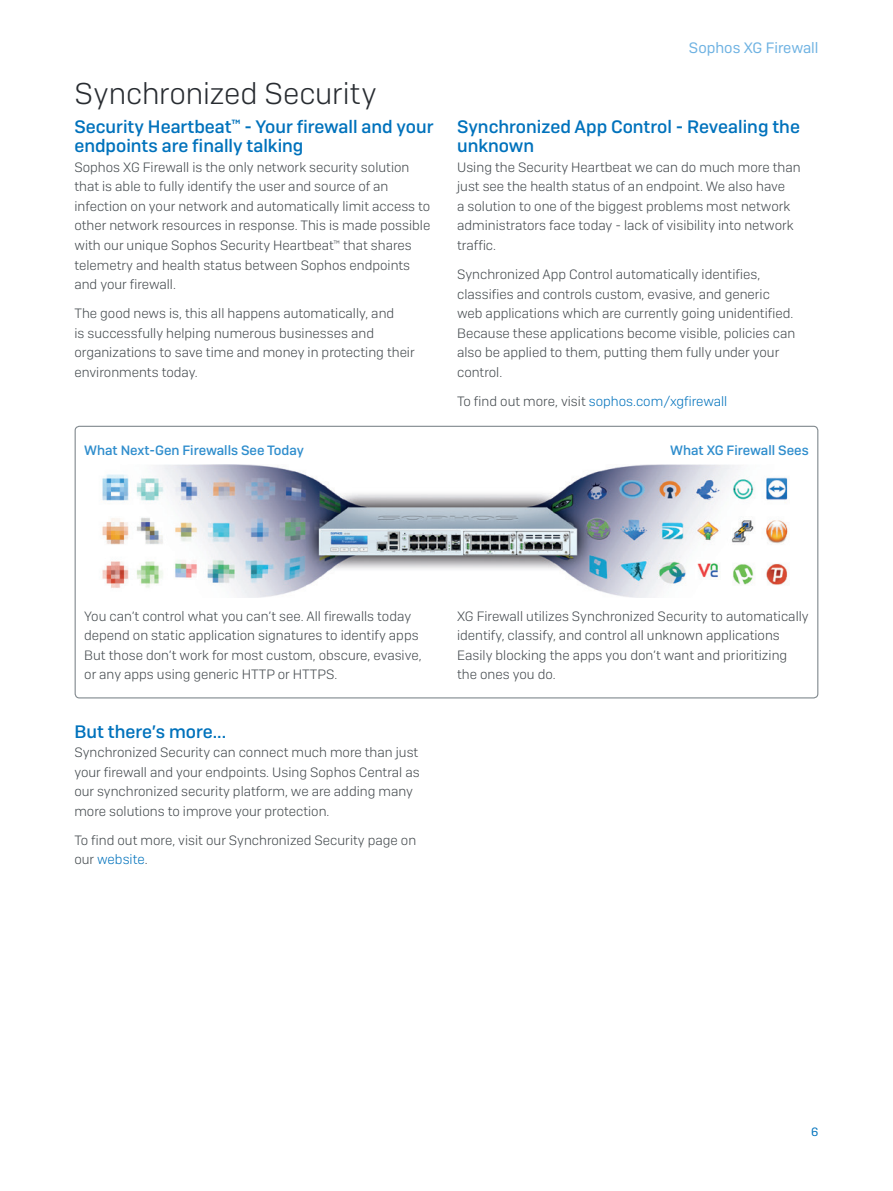
<style>
.page{position:relative;width:893px;height:1191px;background:#fff}
.page>*{position:absolute;margin:0;border:0;box-sizing:border-box;transform-origin:0 0}
.Page_Title{font:300 30px "Sophos Sans";letter-spacing:-.005em;color:#282c31}
.Subheading_1{font:500 18px/19.5px "Sophos Sans";color:#0072bc}
.t1{font:15px "Sophos Sans";color:#6eb2e2}
.Body_Copy{font:300 13.5px/19.5px "Sophos Sans";color:#43494d}
.Subheading_3{font:500 13.5px "Sophos Sans";color:#308ecd}
.Body_Copy-2{font:300 13.5px "Sophos Sans";color:#0072bc}
.t2{font:12px "Sophos Sans";color:#0072bc}
.s1{color:#43494d}
.s2{color:#0072bc}
</style>
<div class="page">
<img style="left:102px;top:464px;width:686px;height:133px">
<p class="Page_Title" style="left:74px;top:75px;width:304px">Synchronized Security</p>
<p class="Subheading_1" style="left:74px;top:117px;width:361px">Security Heartbeat<sup>™</sup> - Your firewall and your endpoints are finally talking</p>
<p class="Body_Copy" style="left:74px;top:157px;width:357px">Sophos XG Firewall is the only network security solution that is able to fully identify the user and source of an infection on your network and automatically limit access to other network resources in response. This is made possible with our unique Sophos Security Heartbeat<sup>™</sup> that shares telemetry and health status between Sophos endpoints and your firewall.</p>
<p class="Body_Copy" style="left:74px;top:303px;width:342px">The good news is, this all happens automatically, and<br>is successfully helping numerous businesses and organizations to save time and money in protecting their environments today.</p>
<p class="Subheading_3" style="left:84px;top:442px;width:221px">What Next-Gen Firewalls See Today</p>
<p class="t1" style="left:689px;top:39px;width:131px">Sophos XG Firewall</p>
<p class="Subheading_1" style="left:457px;top:117px;width:344px">Synchronized App Control - Revealing the unknown</p>
<p class="Body_Copy" style="left:457px;top:157px;width:345px">Using the Security Heartbeat we can do much more than just see the health status of an endpoint. We also have<br>a solution to one of the biggest problems most network administrators face today - lack of visibility into network traffic.</p>
<p class="Body_Copy" style="left:457px;top:264px;width:340px">Synchronized App Control automatically identifies, classifies and controls custom, evasive, and generic web applications which are currently going unidentified.<br>Because these applications become visible, policies can also be applied to them, putting them fully under your control.</p>
<p class="Body_Copy-2" style="left:457px;top:393px;width:272px"><span class="s1">To find out more, visit</span> sophos.com/xgfirewall</p>
<p class="Subheading_3" style="left:670px;top:442px;width:140px">What XG Firewall Sees</p>
<p class="Body_Copy" style="left:84px;top:606px;width:339px">You can’t control what you can’t see. All firewalls today depend on static application signatures to identify apps But those don’t work for most custom, obscure, evasive, or any apps using generic HTTP or HTTPS.</p>
<p class="Subheading_1" style="left:74px;top:721px;width:153px">But there’s more...</p>
<p class="Body_Copy" style="left:74px;top:742px;width:347px">Synchronized Security can connect much more than just your firewall and your endpoints. Using Sophos Central as our synchronized security platform, we are adding many more solutions to improve your protection.</p>
<p class="Body_Copy" style="left:74px;top:830px;width:343px">To find out more, visit our Synchronized Security page on our <span class="s2">website</span>.</p>
<p class="Body_Copy" style="left:457px;top:606px;width:353px">XG Firewall utilizes Synchronized Security to automatically identify, classify, and control all unknown applications Easily blocking the apps you don’t want and prioritizing the ones you do.</p>
<p class="t2" style="left:811px;top:1124px;width:9px">6</p>
</div>
